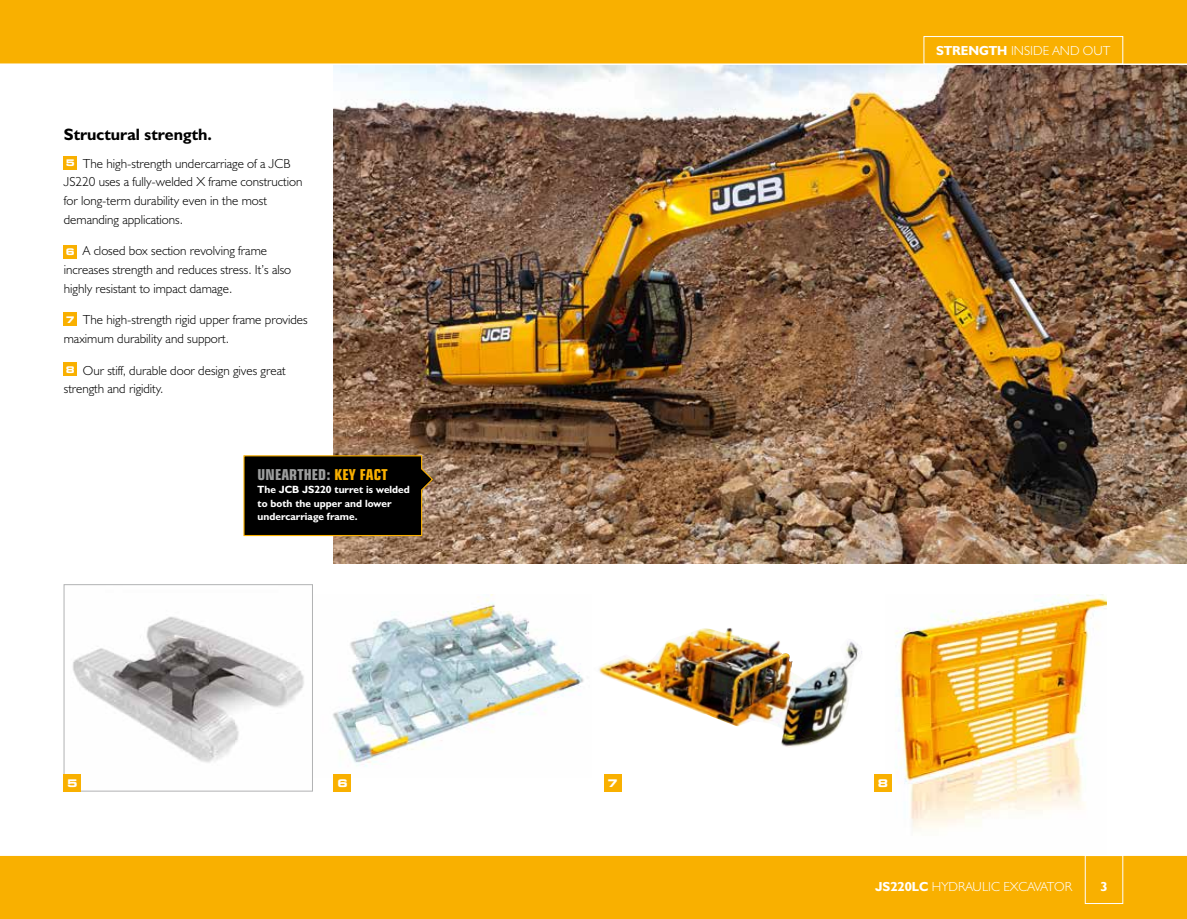
<style>
.page{position:relative;width:1187px;height:919px;background:#fff}
.page>*{position:absolute;margin:0;border:0;box-sizing:border-box;transform-origin:0 0}
.t1{font:16.5px "JCB Bold";color:#000}
.t2{font:700 condensed 15px "Square 721 BT";letter-spacing:.01em;color:#9c9d9d}
.t3{font:13.2px/18.8px "JCB Light";color:#000}
.t4{font:13.2px "JCB Light";color:#fff}
.t5{font:13.2px "JCB Bold";color:#fff}
.t6{font:10.5px/13.5px "JCB Bold";color:#fff}
.t7{font:700 expanded 10.5px "Square 721 BT";color:#fff}
.s1{font-family:"Square 721 BT";font-weight:700;font-stretch:expanded;font-size:9.15px;color:#fff}
.s2{color:#f9b000}
.s3{font-family:"JCB Bold"}
</style>
<div class="page">
<img style="left:880px;top:594px;width:226px;height:236px">
<img style="left:333px;top:594px;width:251px;height:183px">
<img style="left:334px;top:65px;width:852px;height:498px">
<div style="left:0;top:0;width:1186px;height:64px;background:#f9b000"></div>
<hr style="left:0;top:63px;width:1186px;height:2px;background:#fff">
<div style="left:0;top:855px;width:1186px;height:63px;background:#f9b000"></div>
<img style="left:72px;top:616px;width:232px;height:147px">
<div style="left:64px;top:584px;width:249px;height:207px;border:1px solid #b1b2b3"></div>
<div style="left:593px;top:588px;width:292px;height:182px;background:#fff"></div>
<img style="left:599px;top:628px;width:263px;height:119px">
<div style="left:604px;top:774px;width:17px;height:17px;background:#f9b000"></div>
<div style="left:64px;top:774px;width:17px;height:17px;background:#f9b000"></div>
<div style="left:334px;top:774px;width:17px;height:17px;background:#f9b000"></div>
<div style="left:64px;top:156px;width:13px;height:13px;background:#f9b000"></div>
<div style="left:64px;top:245px;width:13px;height:13px;background:#f9b000"></div>
<div style="left:64px;top:312px;width:13px;height:13px;background:#f9b000"></div>
<div style="left:64px;top:363px;width:13px;height:13px;background:#f9b000"></div>
<div style="left:923px;top:36px;width:200px;height:28px;border:1px solid #fff"></div>
<svg style="left:243px;top:454px;width:191px;height:82px;background:#151008"></svg>
<div style="left:874px;top:774px;width:17px;height:17px;background:#f9b000"></div>
<div style="left:1084px;top:855px;width:39px;height:48px;border:1px solid #fff"></div>
<p class="t1" style="left:64px;top:124px;width:150px">Structural strength.</p>
<p class="t3" style="left:64px;top:153px;width:240px"><span class="s1">5</span> The high-strength undercarriage of a JCB JS220 uses a fully-welded X frame construction for long-term durability even in the most demanding applications.</p>
<p class="t3" style="left:64px;top:241px;width:229px"><span class="s1">6</span> A closed box section revolving frame increases strength and reduces stress. It’s also highly resistant to impact damage.</p>
<p class="t3" style="left:64px;top:310px;width:245px"><span class="s1">7</span> The high-strength rigid upper frame provides maximum durability and support.</p>
<p class="t3" style="left:64px;top:360px;width:223px"><span class="s1">8</span> Our stiff, durable door design gives great strength and rigidity.</p>
<p class="t2" style="left:257px;top:465px;width:131px">UNEARTHED: <span class="s2">KEY FACT</span></p>
<p class="t6" style="left:257px;top:483px;width:154px">The JCB JS220 turret is welded to both the upper and lower undercarriage frame.</p>
<p class="t7" style="left:67px;top:776px;width:12px">5</p>
<p class="t7" style="left:337px;top:776px;width:12px">6</p>
<p class="t7" style="left:607px;top:776px;width:12px">7</p>
<p class="t4" style="left:935px;top:42px;width:176px"><span class="s3">STRENGTH</span> INSIDE AND OUT</p>
<p class="t7" style="left:877px;top:776px;width:12px">8</p>
<p class="t4" style="left:875px;top:878px;width:198px"><span class="s3">JS220LC</span> HYDRAULIC EXCAVATOR</p>
<p class="t5" style="left:1100px;top:877px;width:9px">3</p>
</div>
